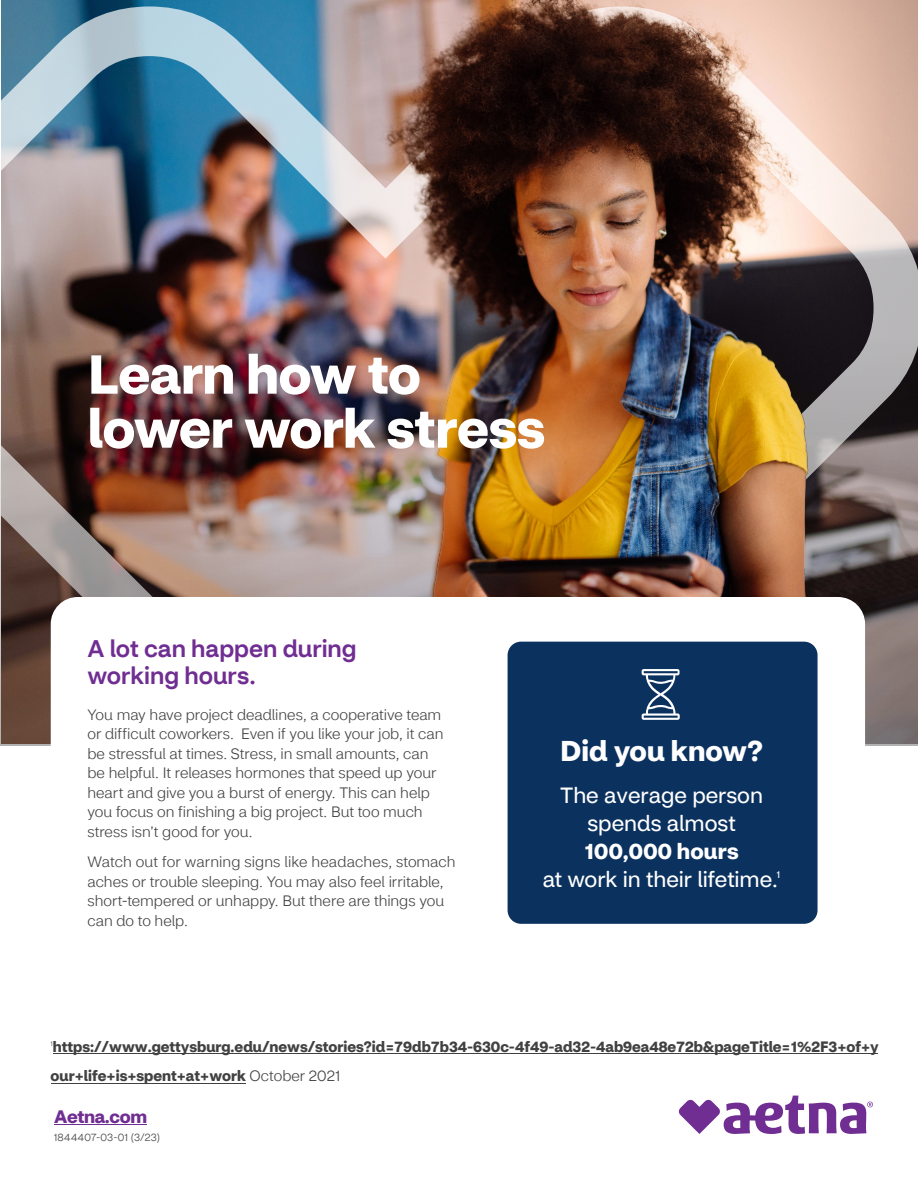
<style>
.page{position:relative;width:918px;height:1188px;background:#fff}
.page>*{position:absolute;margin:0;border:0;box-sizing:border-box;transform-origin:0 0}
.t1{font:700 54px/54px "CVS Health Sans";letter-spacing:-.015em;color:#fff}
.t2{font:700 28.5px "CVS Health Sans";color:#fff}
.t3{font:500 24px/27px "CVS Health Sans";color:#702d92}
.t4{font:21.9px/27.9px "CVS Health Sans";color:#fff;text-align:center}
.t5{font:700 18px "CVS Health Sans";letter-spacing:-.02em;color:#702d92}
.t6{font:300 15px/19.5px "CVS Health Sans";color:#414141}
.t7{font:700 15px/29.5px "CVS Health Sans";color:#414141}
.t8{font:300 10.5px "CVS Health Sans";letter-spacing:.02em;color:#414141}
.t9{font:9.9px "CVS Health Sans";color:#fff}
.t10{font:300 6.75px "CVS Health Sans";color:#414141}
.s1{font-weight:700}
.s2{font-weight:300}
</style>
<div class="page">
<img style="left:1px;top:6px;width:917px;height:332px">
<img style="left:0;top:338px;width:918px;height:408px">
<div style="left:51px;top:597px;width:814px;height:438px;background:#fff;border-radius:27px"></div>
<img style="left:349px;top:8px;width:569px;height:588px">
<div style="left:508px;top:642px;width:310px;height:282px;background:#0b315e;border-radius:14px"></div>
<hr style="left:51px;top:1083px;width:195px;height:1px;background:#414141">
<hr style="left:53px;top:1053px;width:825px;height:1px;background:#414141">
<svg style="left:678px;top:1096px;width:195px;height:38px"></svg>
<hr style="left:54px;top:1125px;width:93px;height:1px;background:#702d92">
<svg style="left:642px;top:669px;width:38px;height:51px"></svg>
<h1 class="t1" style="left:88px;top:348px;width:459px">Learn how to lower work stress</h1>
<h2 class="t3" style="left:87px;top:635px;width:271px">A lot can happen during working hours.</h2>
<p class="t6" style="left:87px;top:705px;width:358px">You may have project deadlines, a cooperative team or difficult coworkers. Even if you like your job, it can be stressful at times. Stress, in small amounts, can be helpful. It releases hormones that speed up your heart and give you a burst of energy. This can help you focus on finishing a big project. But too much stress isn’t good for you.</p>
<p class="t6" style="left:87px;top:852px;width:369px">Watch out for warning signs like headaches, stomach aches or trouble sleeping. You may also feel irritable, short-tempered or unhappy. But there are things you can do to help.</p>
<p class="t2" style="left:560px;top:733px;width:204px">Did you know?</p>
<p class="t4" style="left:543px;top:781px;width:237px">The average person spends almost<br><span class="s1">100,000 hours<br></span>at work in their lifetime.</p>
<p class="t9" style="left:777px;top:868px;width:5px">1</p>
<p class="t10" style="left:51px;top:1039px;width:4px">1</p>
<p class="t7" style="left:51px;top:1032px;width:830px">https://www.gettysburg.edu/news/stories?id=79db7b34-630c-4f49-ad32-4ab9ea48e72b&amp;pageTitle=1%2F3+of+y our+life+is+spent+at+work <span class="s2">October 2021</span></p>
<p class="t5" style="left:54px;top:1105px;width:95px">Aetna.com</p>
<p class="t8" style="left:54px;top:1131px;width:108px">1844407-03-01 (3/23)</p>
</div>
